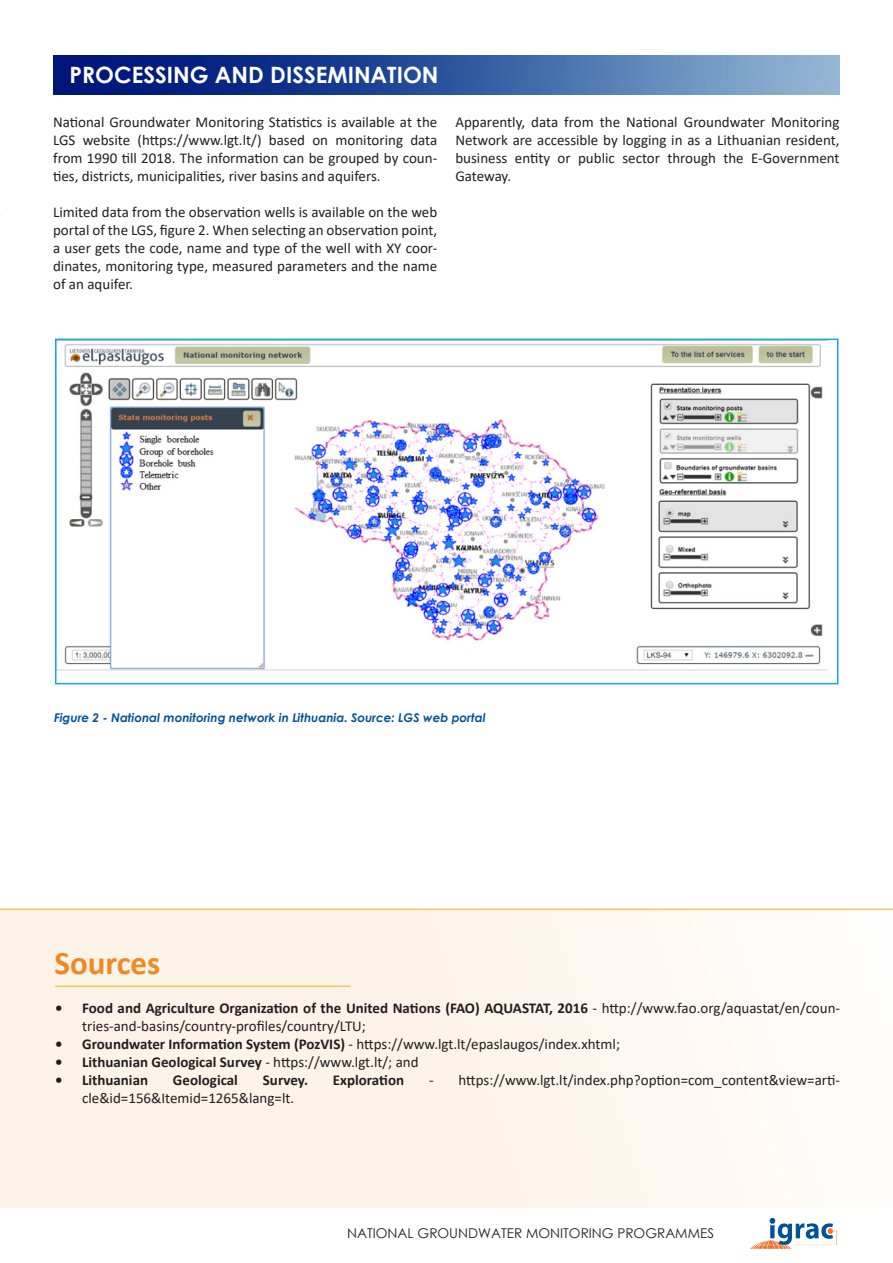
<style>
.page{position:relative;width:893px;height:1263px;background:#fff}
.page>*{position:absolute;margin:0;border:0;box-sizing:border-box;transform-origin:0 0}
.t1{font:700 33px "Calibri";color:#f08921}
.t2{font:700 22.5px "Century Gothic";color:#fff}
.t3{font:15px/18px "Calibri";color:#231f20;text-align:justify}
.t4{font:700 15px "Calibri";color:#231f20}
.t5{font:13.5px "Century Gothic";color:#231f20}
.t6{font:italic 700 12px "Century Gothic";color:#045297}
.s1{font-weight:700}
.s2{font-weight:400}
</style>
<div class="page">
<img style="left:750px;top:1217px;width:87px;height:32px">
<img style="left:53px;top:55px;width:787px;height:39px">
<div style="left:0;top:909px;width:893px;height:299px;background:linear-gradient(to right,#fdf0e4,#fefbf7)"></div>
<hr style="left:55px;top:985px;width:296px;height:2px;background:#f7c55a">
<hr style="left:0;top:908px;width:893px;height:2px;background:#f7c55a">
<img style="left:58px;top:344px;width:770px;height:327px">
<div style="left:55px;top:339px;width:783px;height:345px;border:2px solid #10abd7"></div>
<p class="t2" style="left:70px;top:58px;width:371px">PROCESSING AND DISSEMINATION</p>
<p class="t3" style="left:53px;top:113px;width:386px">National Groundwater Monitoring Statistics is available at the LGS website (https://www.lgt.lt/) based on monitoring data from 1990 till 2018. The information can be grouped by coun&shy;ties, districts, municipalities, river basins and aquifers.</p>
<p class="t3" style="left:53px;top:203px;width:386px">Limited data from the observation wells is available on the web portal of the LGS, figure 2. When selecting an observation point, a user gets the code, name and type of the well with XY coor&shy;dinates, monitoring type, measured parameters and the name of an aquifer.</p>
<p class="t3" style="left:455px;top:113px;width:386px">Apparently, data from the National Groundwater Monitoring Network are accessible by logging in as a Lithuanian resident, business entity or public sector through the E-Government Gateway.</p>
<p class="t6" style="left:54px;top:708px;width:433px">Figure 2 - National monitoring network in Lithuania. Source: LGS web portal</p>
<p class="t1" style="left:54px;top:939px;width:107px">Sources</p>
<p class="t3" style="left:82px;top:998px;width:759px;text-indent:-27px"><span class="s1">• Food and Agriculture Organization of the United Nations (FAO) AQUASTAT, 2016</span> - http://www.fao.org/aquastat/en/coun&shy;tries-and-basins/country-profiles/country/LTU;</p>
<p class="t3" style="left:55px;top:1034px;width:566px"><span class="s1">• Groundwater Information System (PozVIS)</span> - https://www.lgt.lt/epaslaugos/index.xhtml;</p>
<p class="t4" style="left:55px;top:1051px;width:365px">• Lithuanian Geological Survey <span class="s2">- https://www.lgt.lt/; and</span></p>
<p class="t4" style="left:55px;top:1069px;width:94px">• Lithuanian</p>
<p class="t4" style="left:173px;top:1069px;width:67px">Geological</p>
<p class="t4" style="left:263px;top:1069px;width:47px">Survey.</p>
<p class="t4" style="left:333px;top:1069px;width:73px">Exploration</p>
<p class="t3" style="left:429px;top:1070px;width:413px">- https://www.lgt.lt/index.php?option=com_content&amp;view=arti-</p>
<p class="t3" style="left:82px;top:1088px;width:214px">cle&amp;id=156&amp;Itemid=1265&amp;lang=lt.</p>
<p class="t5" style="left:347px;top:1224px;width:368px">NATIONAL GROUNDWATER MONITORING PROGRAMMES</p>
</div>
